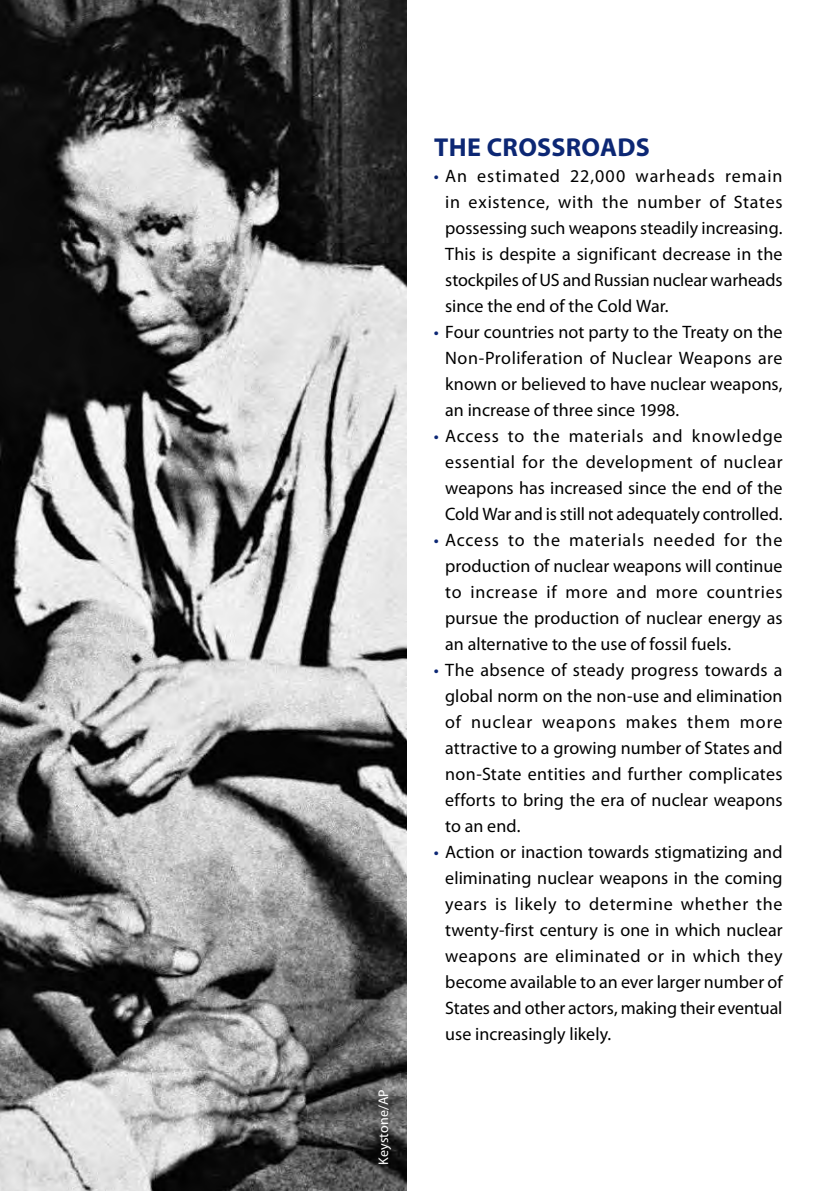
<style>
.page{position:relative;width:828px;height:1191px;background:#fff}
.page>*{position:absolute;margin:0;border:0;box-sizing:border-box;transform-origin:0 0}
.t1{font:700 26px "Myriad Pro";letter-spacing:.01em;color:#0c2774}
.t2{font:18px/26px "Myriad Pro";color:#000;text-align:justify}
.t3{font:14px "Myriad Pro";letter-spacing:.01em;color:#fff}
.s1{color:#0c2774}
</style>
<div class="page">
<svg style="left:0;top:286px;width:1px;height:905px"></svg>
<img style="left:1px;top:0;width:405px;height:1191px">
<p class="t3" style="left:375px;top:1165px;width:77px;rotate:-90deg">Keystone/AP</p>
<p class="t1" style="left:434px;top:130px;width:217px">THE CROSSROADS</p>
<p class="t2" style="left:445px;top:163px;width:339px;text-indent:-11px"><span class="s1">•</span> An estimated 22,000 warheads remain in existence, with the number of States possessing such weapons steadily increasing.<br>This is despite a significant decrease in the stockpiles of US and Russian nuclear warheads since the end of the Cold War.</p>
<p class="t2" style="left:445px;top:319px;width:339px;text-indent:-11px"><span class="s1">•</span> Four countries not party to the Treaty on the Non-Proliferation of Nuclear Weapons are known or believed to have nuclear weapons, an increase of three since 1998.</p>
<p class="t2" style="left:445px;top:423px;width:339px;text-indent:-11px"><span class="s1">•</span> Access to the materials and knowledge essential for the development of nuclear weapons has increased since the end of the Cold War and is still not adequately controlled.</p>
<p class="t2" style="left:445px;top:527px;width:339px;text-indent:-11px"><span class="s1">•</span> Access to the materials needed for the production of nuclear weapons will continue to increase if more and more countries pursue the production of nuclear energy as an alternative to the use of fossil fuels.</p>
<p class="t2" style="left:445px;top:657px;width:339px;text-indent:-11px"><span class="s1">•</span> The absence of steady progress towards a global norm on the non-use and elimination of nuclear weapons makes them more attractive to a growing number of States and non-State entities and further complicates efforts to bring the era of nuclear weapons to an end.</p>
<p class="t2" style="left:445px;top:838px;width:339px;text-indent:-11px"><span class="s1">•</span> Action or inaction towards stigmatizing and eliminating nuclear weapons in the coming years is likely to determine whether the twenty-first century is one in which nuclear weapons are eliminated or in which they become available to an ever larger number of States and other actors, making their eventual use increasingly likely.</p>
</div>
